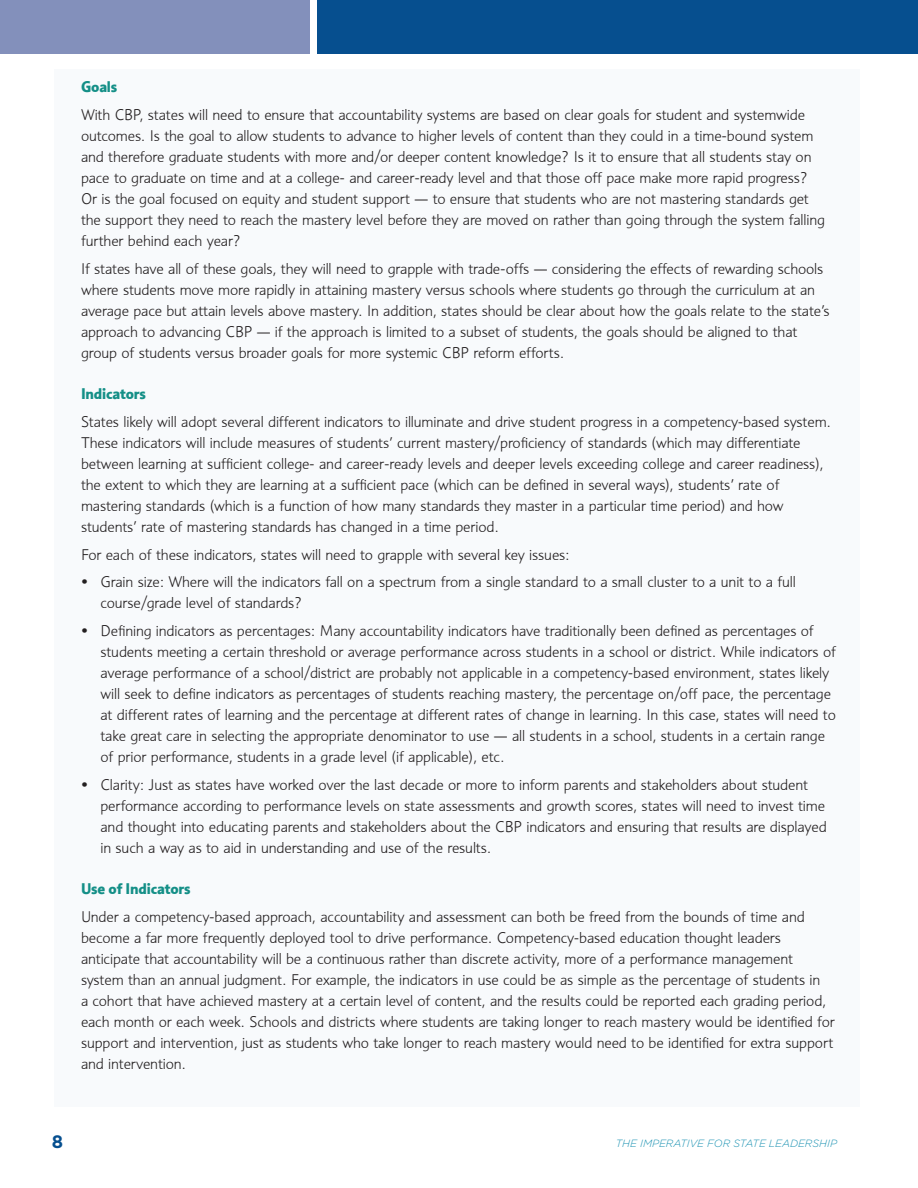
<style>
.page{position:relative;width:918px;height:1188px;background:#fff}
.page>*{position:absolute;margin:0;border:0;box-sizing:border-box;transform-origin:0 0}
.t1{font:700 18px "Gotham";color:#064f8f}
.text{font:300 15px/21px "Informa";letter-spacing:-.01em;color:#231f20}
.text-2{font:700 15px "Informa";letter-spacing:-.01em;color:#148f87}
.t2{font:italic 300 10.5px "Gotham";color:#1b92b2}
</style>
<div class="page">
<div style="left:0;top:0;width:310px;height:54px;background:#8390bb"></div>
<div style="left:318px;top:0;width:600px;height:54px;background:#064f8f"></div>
<div style="left:54px;top:69px;width:806px;height:1038px;background:#f8fafc"></div>
<p class="text-2" style="left:81px;top:78px;width:38px">Goals</p>
<p class="text" style="left:81px;top:104px;width:745px">With CBP, states will need to ensure that accountability systems are based on clear goals for student and systemwide outcomes. Is the goal to allow students to advance to higher levels of content than they could in a time-bound system and therefore graduate students with more and/or deeper content knowledge? Is it to ensure that all students stay on pace to graduate on time and at a college- and career-ready level and that those off pace make more rapid progress?<br>Or is the goal focused on equity and student support — to ensure that students who are not mastering standards get the support they need to reach the mastery level before they are moved on rather than going through the system falling further behind each year?</p>
<p class="text" style="left:81px;top:258px;width:750px">If states have all of these goals, they will need to grapple with trade-offs — considering the effects of rewarding schools where students move more rapidly in attaining mastery versus schools where students go through the curriculum at an average pace but attain levels above mastery. In addition, states should be clear about how the goals relate to the state’s approach to advancing CBP — if the approach is limited to a subset of students, the goals should be aligned to that group of students versus broader goals for more systemic CBP reform efforts.</p>
<p class="text-2" style="left:81px;top:385px;width:67px">Indicators</p>
<p class="text" style="left:81px;top:411px;width:752px">States likely will adopt several different indicators to illuminate and drive student progress in a competency-based system.<br>These indicators will include measures of students’ current mastery/proficiency of standards (which may differentiate between learning at sufficient college- and career-ready levels and deeper levels exceeding college and career readiness), the extent to which they are learning at a sufficient pace (which can be defined in several ways), students’ rate of mastering standards (which is a function of how many standards they master in a particular time period) and how students’ rate of mastering standards has changed in a time period.</p>
<p class="text" style="left:81px;top:544px;width:490px">For each of these indicators, states will need to grapple with several key issues:</p>
<p class="text" style="left:100px;top:572px;width:697px;text-indent:-20px">• Grain size: Where will the indicators fall on a spectrum from a single standard to a small cluster to a unit to a full course/grade level of standards?</p>
<p class="text" style="left:100px;top:620px;width:737px;text-indent:-20px">• Defining indicators as percentages: Many accountability indicators have traditionally been defined as percentages of students meeting a certain threshold or average performance across students in a school or district. While indicators of average performance of a school/district are probably not applicable in a competency-based environment, states likely will seek to define indicators as percentages of students reaching mastery, the percentage on/off pace, the percentage at different rates of learning and the percentage at different rates of change in learning. In this case, states will need to take great care in selecting the appropriate denominator to use — all students in a school, students in a certain range of prior performance, students in a grade level (if applicable), etc.</p>
<p class="text" style="left:100px;top:774px;width:728px;text-indent:-20px">• Clarity: Just as states have worked over the last decade or more to inform parents and stakeholders about student performance according to performance levels on state assessments and growth scores, states will need to invest time and thought into educating parents and stakeholders about the CBP indicators and ensuring that results are displayed in such a way as to aid in understanding and use of the results.</p>
<p class="text-2" style="left:81px;top:880px;width:111px">Use of Indicators</p>
<p class="text" style="left:81px;top:906px;width:755px">Under a competency-based approach, accountability and assessment can both be freed from the bounds of time and become a far more frequently deployed tool to drive performance. Competency-based education thought leaders anticipate that accountability will be a continuous rather than discrete activity, more of a performance management system than an annual judgment. For example, the indicators in use could be as simple as the percentage of students in<br>a cohort that have achieved mastery at a certain level of content, and the results could be reported each grading period, each month or each week. Schools and districts where students are taking longer to reach mastery would be identified for support and intervention, just as students who take longer to reach mastery would need to be identified for extra support and intervention.</p>
<p class="t1" style="left:52px;top:1130px;width:13px">8</p>
<p class="t2" style="left:616px;top:1136px;width:223px">THE IMPERATIVE FOR STATE LEADERSHIP</p>
</div>
